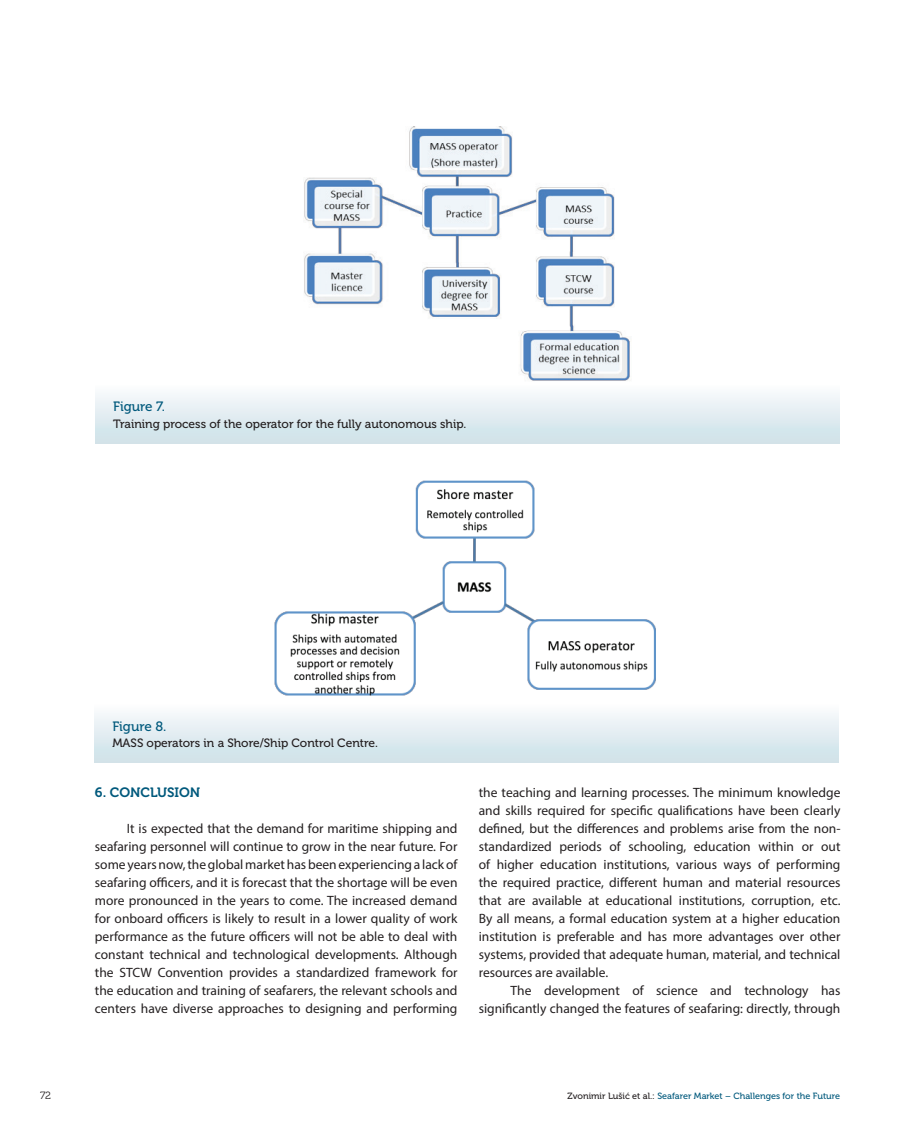
<style>
.page{position:relative;width:915px;height:1127px;background:#fff}
.page>*{position:absolute;margin:0;border:0;box-sizing:border-box;transform-origin:0 0}
.t1{font:13.5px/18px "Myriad Pro";color:#231f20;text-align:justify}
.t2{font:13.5px "Museo 500";color:#00597c}
.t3{font:13.5px "Museo 700";color:#00597c}
.t4{font:12px "Museo 500";color:#231f20}
.t5{font:10.5px "Museo 300";color:#231f20}
.t6{font:9px "Museo 500";color:#00597c}
.s1{color:#231f20}
</style>
<div class="page">
<img style="left:304px;top:127px;width:327px;height:254px">
<div style="left:96px;top:384px;width:743px;height:59px;background:linear-gradient(to bottom,#fcfcfe,#cce1e8)"></div>
<div style="left:95px;top:703px;width:743px;height:60px;background:linear-gradient(to bottom,#fcfcfe,#cde1e8)"></div>
<img style="left:274px;top:480px;width:382px;height:216px">
<p class="t2" style="left:113px;top:399px;width:53px">Figure 7.</p>
<p class="t4" style="left:113px;top:417px;width:354px">Training process of the operator for the fully autonomous ship.</p>
<p class="t2" style="left:112px;top:718px;width:56px">Figure 8.</p>
<p class="t4" style="left:112px;top:736px;width:267px">MASS operators in a Shore/Ship Control Centre.</p>
<p class="t3" style="left:95px;top:785px;width:107px">6. CONCLUSION</p>
<p class="t1" style="left:95px;top:819px;width:364px;text-indent:32px">It is expected that the demand for maritime shipping and seafaring personnel will continue to grow in the near future. For some years now, the global market has been experiencing a lack of seafaring officers, and it is forecast that the shortage will be even more pronounced in the years to come. The increased demand for onboard officers is likely to result in a lower quality of work performance as the future officers will not be able to deal with constant technical and technological developments. Although the STCW Convention provides a standardized framework for the education and training of seafarers, the relevant schools and centers have diverse approaches to designing and performing</p>
<p class="t1" style="left:478px;top:783px;width:363px">the teaching and learning processes. The minimum knowledge and skills required for specific qualifications have been clearly defined, but the differences and problems arise from the non&shy;standardized periods of schooling, education within or out of higher education institutions, various ways of performing the required practice, different human and material resources that are available at educational institutions, corruption, etc.<br>By all means, a formal education system at a higher education institution is preferable and has more advantages over other systems, provided that adequate human, material, and technical resources are available.</p>
<p class="t1" style="left:478px;top:981px;width:363px;text-align:right">The development of science and technology has significantly changed the features of seafaring: directly, through</p>
<p class="t5" style="left:40px;top:1090px;width:13px">72</p>
<p class="t6" style="left:567px;top:1091px;width:274px"><span class="s1">Zvonimir Lušić et al.:</span> Seafarer Market – Challenges for the Future</p>
</div>
